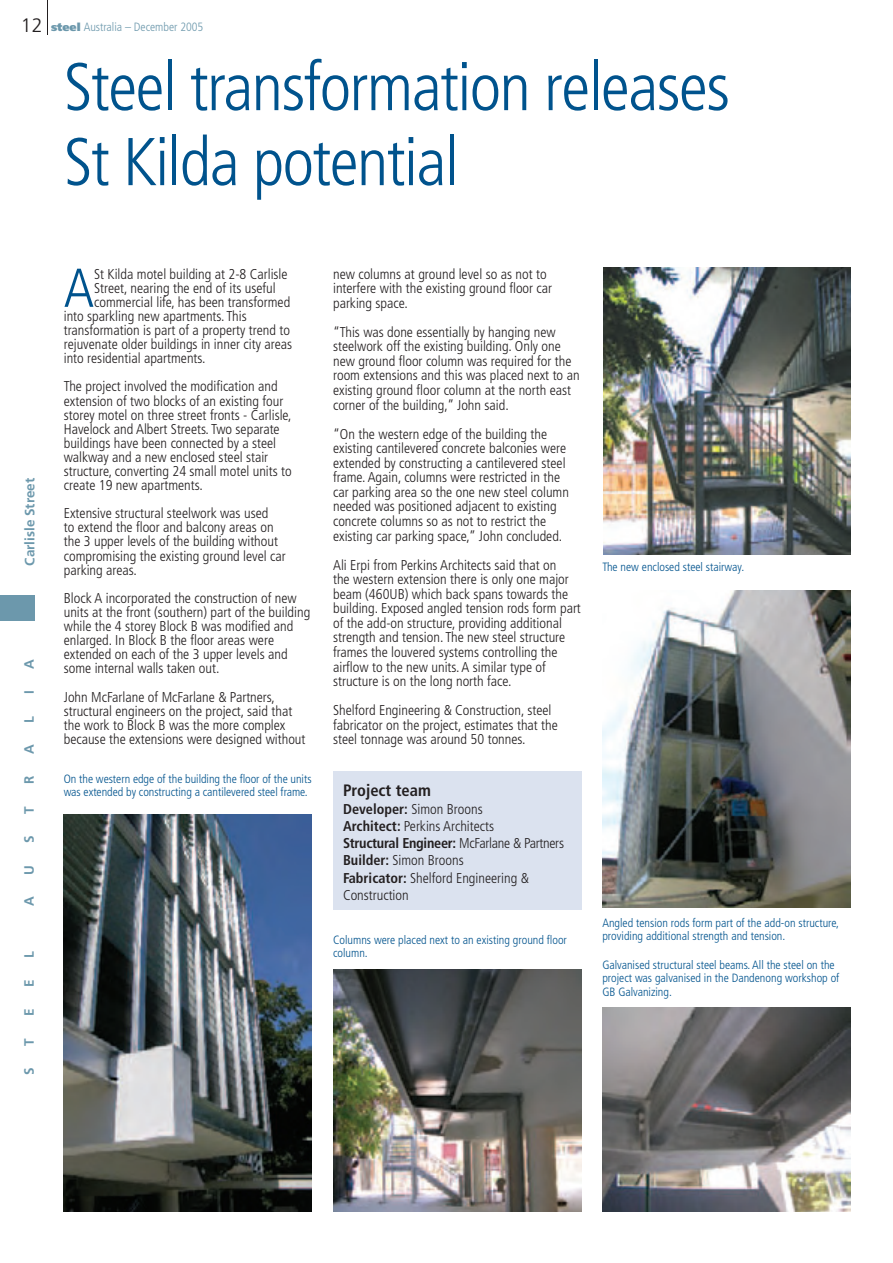
<style>
.page{position:relative;width:893px;height:1263px;background:#fff}
.page>*{position:absolute;margin:0;border:0;box-sizing:border-box;transform-origin:0 0}
.t1{font:300 condensed 67.5px/75px "Frutiger";letter-spacing:-.02em;color:#00538d}
.t2{font:300 condensed 54.6px "Frutiger";color:#00538d}
.t3{font:700 condensed 16.5px "Frutiger";color:#231f20}
.t4{font:300 condensed 14.25px/14.5px "Frutiger";color:#231f20}
.t5{font:700 13.5px "Frutiger";color:#6c98ac}
.t6{font:300 condensed 12px/13.5px "Frutiger";color:#00538d}
.t7{font:300 condensed 12px "Frutiger";color:#6c98ac}
.s1{font-stretch:normal;font-size:19.5px;color:#231f20}
.s2{font-weight:900;font-stretch:normal;font-size:11.25px}
.s3{font-weight:700}
</style>
<div class="page">
<div style="left:0;top:595px;width:34px;height:26px;background:#6c98ac"></div>
<hr style="left:47px;top:0;width:1px;height:34px;background:#231f20">
<img style="left:603px;top:268px;width:247px;height:287px">
<div style="left:333px;top:771px;width:248px;height:139px;background:#dbe2ef"></div>
<img style="left:64px;top:814px;width:248px;height:398px">
<img style="left:333px;top:969px;width:248px;height:243px">
<img style="left:602px;top:1008px;width:248px;height:204px">
<img style="left:602px;top:590px;width:248px;height:317px">
<p class="t7" style="left:21px;top:20px;width:184px"><span class="s1">12</span> <span class="s2">steel</span> Australia – December 2005</p>
<p class="t5" style="left:22px;top:566px;width:89px;rotate:-90deg">Carlisle Street</p>
<p class="t5" style="left:21px;top:669px;width:11px;rotate:-90deg">A</p>
<p class="t5" style="left:21px;top:694px;width:5px;rotate:-90deg">I</p>
<p class="t5" style="left:21px;top:723px;width:8px;rotate:-90deg">L</p>
<p class="t5" style="left:21px;top:754px;width:11px;rotate:-90deg">A</p>
<p class="t5" style="left:21px;top:784px;width:10px;rotate:-90deg">R</p>
<p class="t5" style="left:21px;top:814px;width:9px;rotate:-90deg">T</p>
<p class="t5" style="left:21px;top:843px;width:9px;rotate:-90deg">S</p>
<p class="t5" style="left:21px;top:874px;width:11px;rotate:-90deg">U</p>
<p class="t5" style="left:21px;top:906px;width:11px;rotate:-90deg">A</p>
<p class="t5" style="left:21px;top:958px;width:8px;rotate:-90deg">L</p>
<p class="t5" style="left:21px;top:987px;width:9px;rotate:-90deg">E</p>
<p class="t5" style="left:21px;top:1016px;width:9px;rotate:-90deg">E</p>
<p class="t5" style="left:21px;top:1046px;width:9px;rotate:-90deg">T</p>
<p class="t5" style="left:21px;top:1075px;width:9px;rotate:-90deg">S</p>
<h1 class="t1" style="left:64px;top:50px;width:668px">Steel transformation releases<br>St Kilda potential</h1>
<h2 class="t2" style="left:64px;top:257px;width:32px">A</h2>
<p class="t4" style="left:94px;top:267px;width:195px">St Kilda motel building at 2-8 Carlisle</p>
<p class="t4" style="left:94px;top:281px;width:183px">Street, nearing the end of its useful</p>
<p class="t4" style="left:94px;top:295px;width:198px">commercial life, has been transformed</p>
<p class="t4" style="left:64px;top:309px;width:184px">into sparkling new apartments. This</p>
<p class="t4" style="left:64px;top:323px;width:228px">transformation is part of a property trend to</p>
<p class="t4" style="left:64px;top:337px;width:230px">rejuvenate older buildings in inner city areas</p>
<p class="t4" style="left:64px;top:351px;width:143px">into residential apartments.</p>
<p class="t4" style="left:64px;top:380px;width:230px;line-height:14.1px">The project involved the modification and extension of two blocks of an existing four storey motel on three street fronts - Carlisle, Havelock and Albert Streets. Two separate buildings have been connected by a steel walkway and a new enclosed steel stair structure, converting 24 small motel units to create 19 new apartments.</p>
<p class="t4" style="left:64px;top:506px;width:224px;line-height:14.1px">Extensive structural steelwork was used<br>to extend the floor and balcony areas on the 3 upper levels of the building without compromising the existing ground level car parking areas.</p>
<p class="t4" style="left:64px;top:591px;width:248px;line-height:14.1px">Block A incorporated the construction of new units at the front (southern) part of the building while the 4 storey Block B was modified and enlarged. In Block B the floor areas were extended on each of the 3 upper levels and some internal walls taken out.</p>
<p class="t4" style="left:64px;top:690px;width:243px;line-height:14.1px">John McFarlane of McFarlane &amp; Partners, structural engineers on the project, said that the work to Block B was the more complex because the extensions were designed without</p>
<p class="t6" style="left:64px;top:772px;width:249px">On the western edge of the building the floor of the units was extended by constructing a cantilevered steel frame.</p>
<p class="t4" style="left:333px;top:267px;width:221px">new columns at ground level so as not to interfere with the existing ground floor car parking space.</p>
<p class="t4" style="left:333px;top:325px;width:248px">“This was done essentially by hanging new steelwork off the existing building. Only one new ground floor column was required for the room extensions and this was placed next to an existing ground floor column at the north east corner of the building,” John said.</p>
<p class="t4" style="left:333px;top:427px;width:237px">“On the western edge of the building the existing cantilevered concrete balconies were extended by constructing a cantilevered steel frame. Again, columns were restricted in the car parking area so the one new steel column needed was positioned adjacent to existing concrete columns so as not to restrict the existing car parking space,” John concluded.</p>
<p class="t4" style="left:333px;top:558px;width:249px">Ali Erpi from Perkins Architects said that on<br>the western extension there is only one major beam (460UB) which back spans towards the building. Exposed angled tension rods form part of the add-on structure, providing additional strength and tension. The new steel structure frames the louvered systems controlling the airflow to the new units. A similar type of structure is on the long north face.</p>
<p class="t4" style="left:333px;top:703px;width:226px">Shelford Engineering &amp; Construction, steel fabricator on the project, estimates that the steel tonnage was around 50 tonnes.</p>
<p class="t3" style="left:343px;top:781px;width:89px">Project team</p>
<p class="t4" style="left:343px;top:800px;width:222px;line-height:17.2px"><span class="s3">Developer:</span> Simon Broons<br><span class="s3">Architect:</span> Perkins Architects<br><span class="s3">Structural Engineer:</span> McFarlane &amp; Partners<br><span class="s3">Builder:</span> Simon Broons<br><span class="s3">Fabricator:</span> Shelford Engineering &amp;<br>Construction</p>
<p class="t6" style="left:333px;top:933px;width:235px">Columns were placed next to an existing ground floor column.</p>
<p class="t6" style="left:602px;top:561px;width:143px">The new enclosed steel stairway.</p>
<p class="t6" style="left:602px;top:916px;width:238px">Angled tension rods form part of the add-on structure, providing additional strength and tension.</p>
<p class="t6" style="left:602px;top:958px;width:238px">Galvanised structural steel beams. All the steel on the project was galvanised in the Dandenong workshop of<br>GB Galvanizing.</p>
</div>
